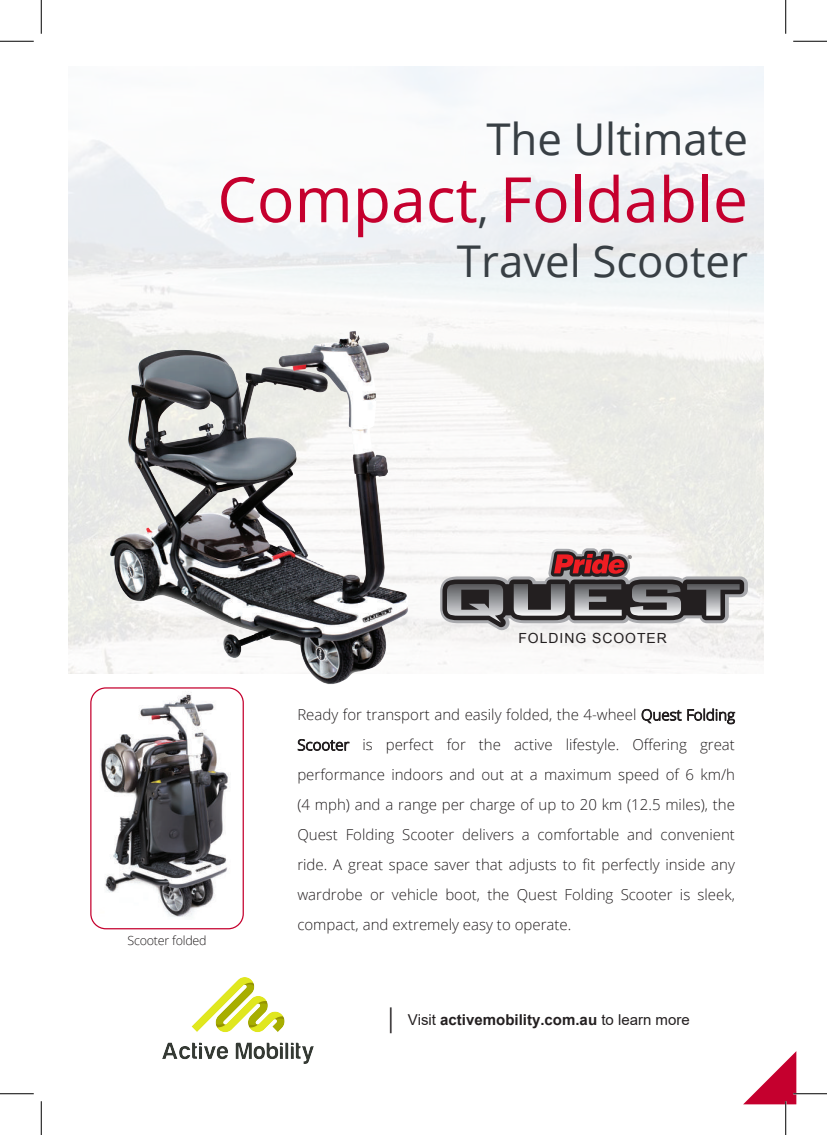
<style>
.page{position:relative;width:827px;height:1135px;background:#fff}
.page>*{position:absolute;margin:0;border:0;box-sizing:border-box;transform-origin:0 0}
.t1{font:62.62px "Open Sans";color:#c5002e}
.t2{font:43.75px "Open Sans";color:#383f44}
.t3{font:300 15px/30px "Open Sans";color:#231f20;text-align:justify}
.t4{font:700 15px "Arial";color:#231f20}
.t5{font:14px "Arial";letter-spacing:.07em;color:#231f20}
.t6{font:300 12.5px "Open Sans";letter-spacing:-.02em;color:#231f20}
.t7{font:11.38px "Myriad Pro";color:#231f20}
.s1{font-size:43.75px;color:#383f44}
.s2{font-family:"Roboto";font-weight:400;font-size:30px}
.s3{font-weight:400}
</style>
<div class="page">
<svg style="left:641px;top:709px;width:40px;height:14px"></svg>
<svg style="left:687px;top:708px;width:48px;height:16px"></svg>
<svg style="left:298px;top:739px;width:51px;height:12px"></svg>
<svg style="left:743px;top:1051px;width:53px;height:53px"></svg>
<img style="left:75px;top:309px;width:368px;height:390px">
<svg style="left:440px;top:548px;width:308px;height:82px"></svg>
<img style="left:91px;top:686px;width:146px;height:234px">
<div style="left:90px;top:687px;width:154px;height:242px;border:1px solid #c5002e;border-radius:15px"></div>
<hr style="left:0;top:41px;width:34px;height:1px;background:#000">
<hr style="left:793px;top:41px;width:34px;height:1px;background:#000">
<hr style="left:0;top:1093px;width:34px;height:1px;background:#000">
<hr style="left:793px;top:1093px;width:34px;height:1px;background:#000">
<hr style="left:41px;top:0;width:1px;height:34px;background:#000">
<hr style="left:41px;top:1101px;width:1px;height:34px;background:#000">
<hr style="left:785px;top:0;width:1px;height:34px;background:#000">
<hr style="left:785px;top:1101px;width:1px;height:34px;background:#000">
<img style="left:162px;top:978px;width:152px;height:86px">
<h2 class="t2" style="left:486px;top:109px;width:263px">The Ultimate</h2>
<h1 class="t1" style="left:217px;top:157px;width:532px">Compact<span class="s1">,</span> Foldable</h1>
<h2 class="t2" style="left:457px;top:231px;width:292px">Travel Scooter</h2>
<p class="t6" style="left:127px;top:932px;width:81px">Scooter folded</p>
<p class="t7" style="left:627px;top:552px;width:6px">®</p>
<p class="t5" style="left:518px;top:629px;width:150px">FOLDING SCOOTER</p>
<p class="t3" style="left:297px;top:699px;width:439px">Ready for transport and easily folded, the 4-wheel Quest Folding Scooter is perfect for the active lifestyle. Offering great performance indoors and out at a maximum speed of 6 km/h (4 mph) and a range per charge of up to 20 km (12.5 miles), the Quest Folding Scooter delivers a comfortable and convenient ride. A great space saver that adjusts to fit perfectly inside any wardrobe or vehicle boot, the Quest Folding Scooter is sleek, compact, and extremely easy to operate.</p>
<p class="t4" style="left:389px;top:1009px;width:302px"><span class="s2">|</span> <span class="s3">Visit</span> activemobility.com.au <span class="s3">to learn more</span></p>
</div>
